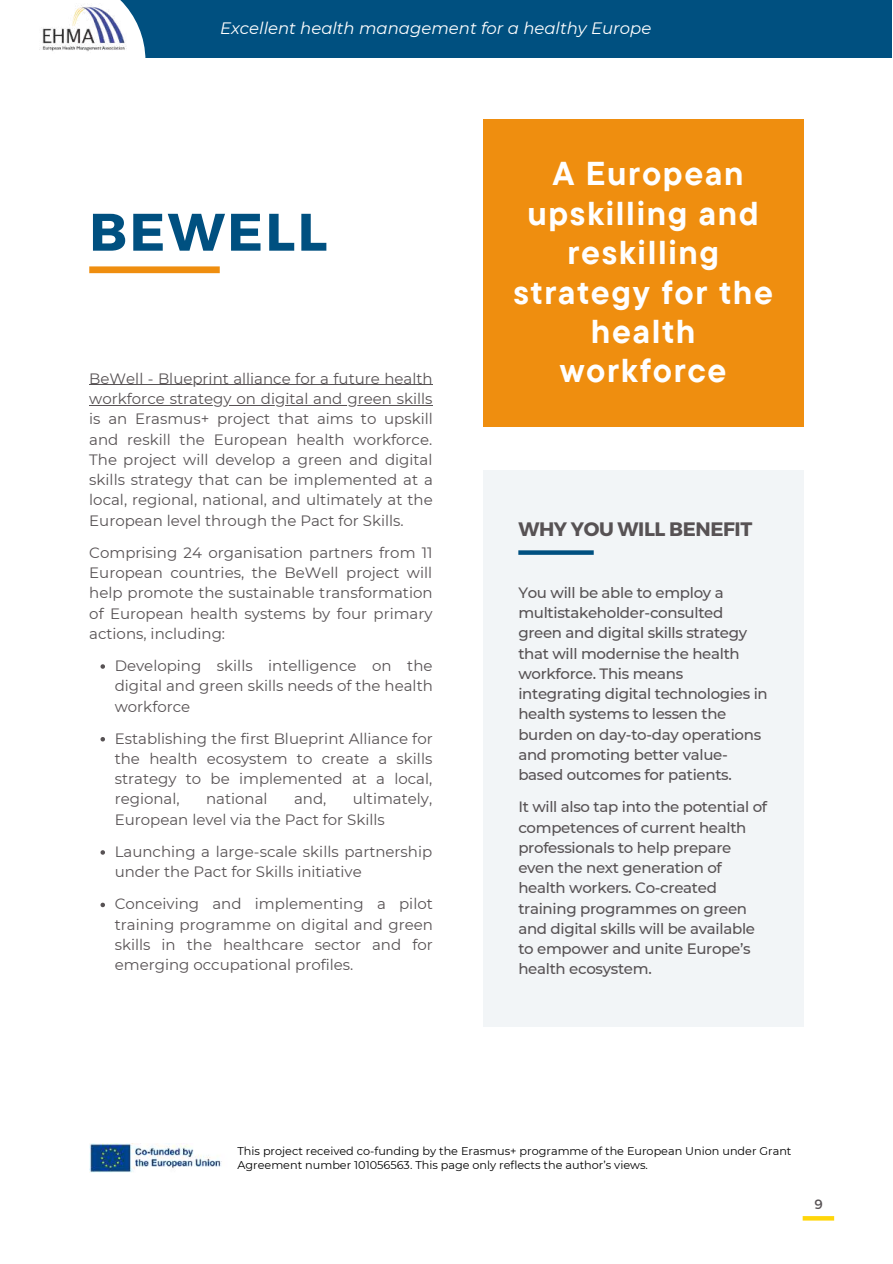
<style>
.page{position:relative;width:893px;height:1264px;background:#fff}
.page>*{position:absolute;margin:0;border:0;box-sizing:border-box;transform-origin:0 0}
.t1{font:700 52.65px "Montserrat";letter-spacing:.05em;color:#005080}
.t2{font:700 33px/39.3px "TT Commons Pro";letter-spacing:.05em;color:#fff;text-align:center}
.t3{font:700 19.5px "Montserrat";letter-spacing:-.02em;color:#575254}
.t4{font:italic 16.5px "Montserrat";color:#fff}
.t5{font:15px/20.2px "Montserrat";color:#575254;text-align:justify}
.t6{font:500 15px/20.2px "Montserrat";letter-spacing:-.02em;color:#575254}
.t7{font:13.5px "Montserrat";color:#575254}
.t8{font:11.25px/14.1px "Montserrat";color:#000}
</style>
<div class="page">
<div style="left:0;top:0;width:891px;height:57px;background:#005080"></div>
<svg style="left:0;top:0;width:145px;height:57px;background:#e2ebf0"></svg>
<img style="left:40px;top:4px;width:86px;height:49px">
<div style="left:483px;top:120px;width:320px;height:307px;background:#ef8e0f"></div>
<div style="left:89px;top:266px;width:131px;height:7px;background:#ef8e0f"></div>
<div style="left:483px;top:470px;width:320px;height:556px;background:#f2f5f7"></div>
<div style="left:518px;top:550px;width:75px;height:5px;background:#005080"></div>
<img style="left:89px;top:1143px;width:133px;height:29px">
<svg style="left:100px;top:664px;width:5px;height:4px"></svg>
<svg style="left:100px;top:737px;width:5px;height:4px"></svg>
<svg style="left:100px;top:850px;width:5px;height:4px"></svg>
<svg style="left:100px;top:902px;width:5px;height:5px"></svg>
<hr style="left:89px;top:384px;width:343px;height:1px;background:#575254">
<hr style="left:89px;top:405px;width:343px;height:1px;background:#575254">
<svg style="left:802px;top:1216px;width:32px;height:4px"></svg>
<p class="t4" style="left:220px;top:18px;width:432px">Excellent health management for a healthy Europe</p>
<h1 class="t1" style="left:89px;top:198px;width:239px">BEWELL</h1>
<p class="t5" style="left:89px;top:368px;width:345px">BeWell - Blueprint alliance for a future health workforce strategy on digital and green skills is an Erasmus+ project that aims to upskill and reskill the European health workforce.<br>The project will develop a green and digital skills strategy that can be implemented at a local, regional, national, and ultimately at the European level through the Pact for Skills.</p>
<p class="t5" style="left:89px;top:542px;width:345px">Comprising 24 organisation partners from 11<br>European countries, the BeWell project will help promote the sustainable transformation of European health systems by four primary actions, including:</p>
<p class="t5" style="left:115px;top:655px;width:319px">Developing skills intelligence on the digital and green skills needs of the health workforce</p>
<p class="t5" style="left:115px;top:728px;width:319px">Establishing the first Blueprint Alliance for the health ecosystem to create a skills strategy to be implemented at a local, regional,</p>
<p class="t5" style="left:115px;top:789px;width:319px;text-indent:238px">ultimately,<br>European level via the Pact for Skills</p>
<p class="t5" style="left:115px;top:841px;width:319px">Launching a large-scale skills partnership under the Pact for Skills initiative</p>
<p class="t5" style="left:115px;top:893px;width:319px">Conceiving and implementing a pilot training programme on digital and green skills in the healthcare sector and for emerging occupational profiles.</p>
<p class="t5" style="left:206px;top:789px;width:63px">national</p>
<p class="t5" style="left:294px;top:789px;width:34px">and,</p>
<h2 class="t2" style="left:513px;top:153px;width:261px">A European upskilling and reskilling strategy for the health workforce</h2>
<h3 class="t3" style="left:518px;top:517px;width:235px">WHY YOU WILL BENEFIT</h3>
<p class="t6" style="left:518px;top:582px;width:251px">You will be able to employ a multistakeholder-consulted green and digital skills strategy that will modernise the health workforce. This means integrating digital technologies in health systems to lessen the burden on day-to-day operations and promoting better value&shy;based outcomes for patients.</p>
<p class="t6" style="left:518px;top:796px;width:250px">It will also tap into the potential of competences of current health professionals to help prepare even the next generation of health workers. Co-created training programmes on green and digital skills will be available to empower and unite Europe’s health ecosystem.</p>
<p class="t8" style="left:237px;top:1143px;width:555px">This project received co-funding by the Erasmus+ programme of the European Union under Grant<br>Agreement number 101056563. This page only reflects the author’s views.</p>
<p class="t7" style="left:814px;top:1195px;width:10px">9</p>
</div>
